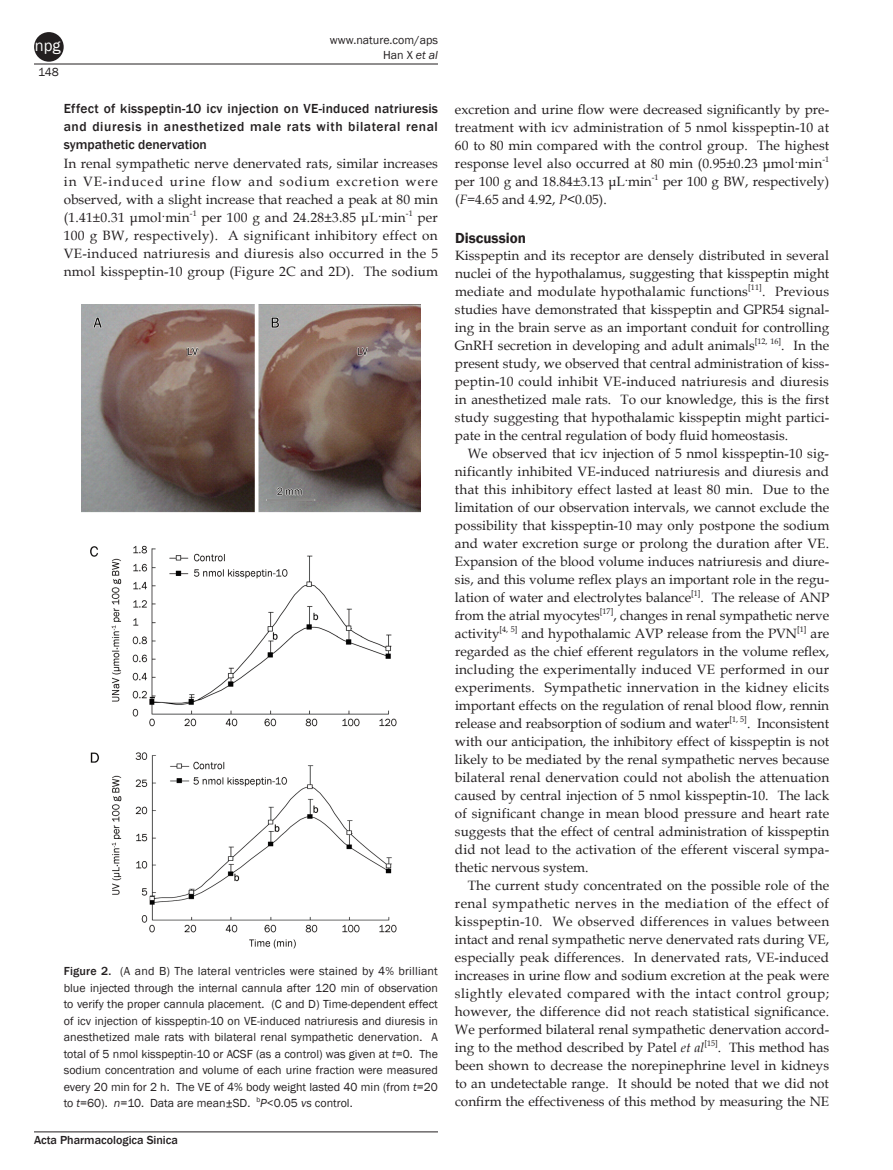
<style>
.page{position:relative;width:893px;height:1170px;background:#fff}
.page>*{position:absolute;margin:0;border:0;box-sizing:border-box;transform-origin:0 0}
.t1{font:16.5px "Franklin Gothic";color:#fff}
.t2{font:600 15px "Franklin Gothic";color:#231f20}
.t3{font:13.5px/18px "Book Antiqua";color:#231f20;text-align:justify}
.t4{font:500 13.5px/18px "Franklin Gothic";letter-spacing:.025em;color:#231f20;text-align:justify}
.t5{font:12px/16.5px "Franklin Gothic";color:#231f20;text-align:right}
.t6{font:500 12px "Franklin Gothic";color:#231f20}
.s1{font-style:italic}
.s2{font-family:"Times New Roman"}
.s3{font-weight:500}
</style>
<div class="page">
<hr style="left:34px;top:64px;width:404px;height:1px;background:#231f20">
<hr style="left:34px;top:1131px;width:404px;height:1px;background:#231f20">
<div style="left:34px;top:32px;width:30px;height:30px;background:#231f20;border-radius:50%"></div>
<img style="left:81px;top:304px;width:339px;height:644px">
<p class="t1" style="left:35px;top:35px;width:27px">npg</p>
<p class="t5" style="left:38px;top:64px;width:22px">148</p>
<p class="t5" style="left:330px;top:32px;width:110px;line-height:15px">www.nature.com/aps<br>Han X <span class="s1">et al</span></p>
<p class="t4" style="left:64px;top:100px;width:376px">Effect of kisspeptin-10 icv injection on VE-induced natriuresis and diuresis in anesthetized male rats with bilateral renal sympathetic denervation</p>
<p class="t3" style="left:64px;top:154px;width:376px">In renal sympathetic nerve denervated rats, similar increases in VE-induced urine flow and sodium excretion were observed, with a slight increase that reached a peak at 80 min (1.41±0.31 μmol<span class="s2">·</span>min<sup>-1</sup> per 100 g and 24.28±3.85 μL<span class="s2">·</span>min<sup>-1</sup> per 100 g BW, respectively). A significant inhibitory effect on VE-induced natriuresis and diuresis also occurred in the 5 nmol kisspeptin-10 group (Figure 2C and 2D). The sodium</p>
<p class="t5" style="left:64px;top:963px;width:376px;text-align:justify"><span class="s3">Figure 2.</span> (A and B) The lateral ventricles were stained by 4% brilliant blue injected through the internal cannula after 120 min of observation to verify the proper cannula placement. (C and D) Time-dependent effect of icv injection of kisspeptin-10 on VE-induced natriuresis and diuresis in anesthetized male rats with bilateral renal sympathetic denervation. A total of 5 nmol kisspeptin-10 or ACSF (as a control) was given at <span class="s1">t</span>=0. The sodium concentration and volume of each urine fraction were measured every 20 min for 2 h. The VE of 4% body weight lasted 40 min (from <span class="s1">t</span>=20 to <span class="s1">t</span>=60). <span class="s1">n</span>=10. Data are mean±SD. <sup>b</sup><span class="s1">P</span>&lt;0.05 <span class="s1">vs</span> control.</p>
<p class="t6" style="left:34px;top:1132px;width:145px">Acta Pharmacologica Sinica</p>
<p class="t3" style="left:455px;top:100px;width:376px">excretion and urine flow were decreased significantly by pre&shy;treatment with icv administration of 5 nmol kisspeptin-10 at 60 to 80 min compared with the control group. The highest response level also occurred at 80 min (0.95±0.23 μmol<span class="s2">·</span>min<sup>-1 </sup>per 100 g and 18.84±3.13 μL<span class="s2">·</span>min<sup>-1</sup> per 100 g BW, respectively) (<span class="s1">F</span>=4.65 and 4.92, <span class="s1">P</span>&lt;0.05).</p>
<p class="t2" style="left:455px;top:228px;width:73px">Discussion</p>
<p class="t3" style="left:455px;top:246px;width:376px">Kisspeptin and its receptor are densely distributed in several nuclei of the hypothalamus, suggesting that kisspeptin might mediate and modulate hypothalamic functions<sup>[11]</sup>. Previous studies have demonstrated that kisspeptin and GPR54 signal&shy;ing in the brain serve as an important conduit for controlling GnRH secretion in developing and adult animals<sup>[12,</sup> <sup>16]</sup>. In the present study, we observed that central administration of kiss&shy;peptin-10 could inhibit VE-induced natriuresis and diuresis in anesthetized male rats. To our knowledge, this is the first study suggesting that hypothalamic kisspeptin might partici&shy;pate in the central regulation of body fluid homeostasis.</p>
<p class="t3" style="left:455px;top:444px;width:376px;text-indent:13px">We observed that icv injection of 5 nmol kisspeptin-10 sig&shy;nificantly inhibited VE-induced natriuresis and diuresis and that this inhibitory effect lasted at least 80 min. Due to the limitation of our observation intervals, we cannot exclude the possibility that kisspeptin-10 may only postpone the sodium and water excretion surge or prolong the duration after VE.<br>Expansion of the blood volume induces natriuresis and diure&shy;sis, and this volume reflex plays an important role in the regu&shy;lation of water and electrolytes balance<sup>[1]</sup>. The release of ANP from the atrial myocytes<sup>[17]</sup>, changes in renal sympathetic nerve activity<sup>[4,</sup> <sup>5]</sup> and hypothalamic AVP release from the PVN<sup>[1]</sup> are regarded as the chief efferent regulators in the volume reflex, including the experimentally induced VE performed in our experiments. Sympathetic innervation in the kidney elicits important effects on the regulation of renal blood flow, rennin release and reabsorption of sodium and water<sup>[1,</sup> <sup>5]</sup>. Inconsistent with our anticipation, the inhibitory effect of kisspeptin is not likely to be mediated by the renal sympathetic nerves because bilateral renal denervation could not abolish the attenuation caused by central injection of 5 nmol kisspeptin-10. The lack of significant change in mean blood pressure and heart rate suggests that the effect of central administration of kisspeptin did not lead to the activation of the efferent visceral sympa&shy;thetic nervous system.</p>
<p class="t3" style="left:455px;top:876px;width:376px;text-indent:13px">The current study concentrated on the possible role of the renal sympathetic nerves in the mediation of the effect of kisspeptin-10. We observed differences in values between intact and renal sympathetic nerve denervated rats during VE, especially peak differences. In denervated rats, VE-induced increases in urine flow and sodium excretion at the peak were slightly elevated compared with the intact control group; however, the difference did not reach statistical significance.<br>We performed bilateral renal sympathetic denervation accord&shy;ing to the method described by Patel <span class="s1">et al</span><sup>[15]</sup>. This method has been shown to decrease the norepinephrine level in kidneys to an undetectable range. It should be noted that we did not confirm the effectiveness of this method by measuring the NE</p>
</div>
